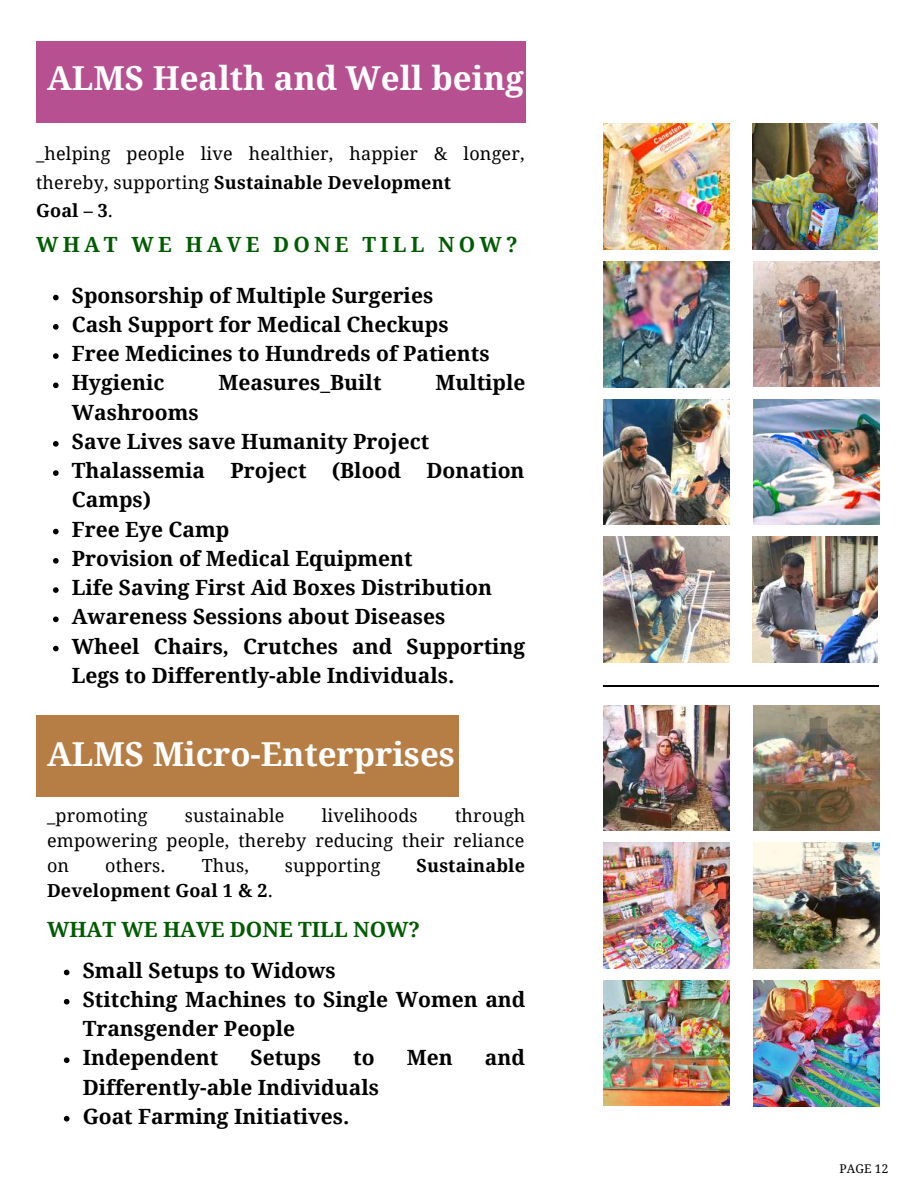
<style>
.page{position:relative;width:918px;height:1188px;background:#fff}
.page>*{position:absolute;margin:0;border:0;box-sizing:border-box;transform-origin:0 0}
.t1{font:700 33px "Droid Serif";color:#fff}
.t2{font:700 21px/29.2px "Droid Serif";color:#000}
.t3{font:700 21px "Droid Serif";letter-spacing:.2em;color:#015b01}
.t4{font:700 21px "Droid Serif";color:#015b01}
.t5{font:18px/28.2px "Droid Serif";letter-spacing:.01em;color:#000}
.t6{font:700 18px "Droid Serif";letter-spacing:.01em;color:#000}
.t7{font:700 12.45px "Lato";letter-spacing:.05em;color:#fff}
.t8{font:12px "Droid Serif";letter-spacing:.01em;color:#000}
.s1{font-weight:700}
.s2{font-weight:400}
</style>
<div class="page">
<svg style="left:53px;top:295px;width:6px;height:5px"></svg>
<svg style="left:53px;top:324px;width:6px;height:6px"></svg>
<svg style="left:53px;top:353px;width:6px;height:6px"></svg>
<svg style="left:53px;top:383px;width:6px;height:5px"></svg>
<svg style="left:53px;top:441px;width:6px;height:6px"></svg>
<svg style="left:53px;top:470px;width:6px;height:6px"></svg>
<svg style="left:53px;top:529px;width:6px;height:5px"></svg>
<svg style="left:53px;top:558px;width:6px;height:6px"></svg>
<svg style="left:53px;top:587px;width:6px;height:6px"></svg>
<svg style="left:53px;top:617px;width:6px;height:5px"></svg>
<svg style="left:53px;top:646px;width:6px;height:5px"></svg>
<div style="left:36px;top:42px;width:489px;height:81px;background:#b65091"></div>
<img style="left:604px;top:537px;width:125px;height:125px">
<img style="left:604px;top:124px;width:125px;height:125px">
<img style="left:754px;top:261px;width:125px;height:126px">
<img style="left:604px;top:262px;width:125px;height:125px">
<img style="left:752px;top:537px;width:126px;height:125px">
<img style="left:754px;top:399px;width:125px;height:126px">
<img style="left:604px;top:399px;width:125px;height:126px">
<img style="left:752px;top:124px;width:126px;height:125px">
<div style="left:36px;top:716px;width:423px;height:81px;background:#b67e45"></div>
<svg style="left:64px;top:970px;width:6px;height:5px"></svg>
<svg style="left:64px;top:999px;width:6px;height:6px"></svg>
<svg style="left:64px;top:1057px;width:6px;height:6px"></svg>
<svg style="left:64px;top:1116px;width:6px;height:6px"></svg>
<hr style="left:604px;top:686px;width:275px;height:1px;background:#000">
<img style="left:604px;top:980px;width:125px;height:126px">
<img style="left:754px;top:981px;width:125px;height:125px">
<img style="left:604px;top:705px;width:125px;height:126px">
<img style="left:754px;top:705px;width:125px;height:126px">
<img style="left:754px;top:843px;width:125px;height:125px">
<img style="left:604px;top:843px;width:125px;height:125px">
<p class="t7" style="left:77px;top:57px;width:55px">PAGE 22</p>
<h1 class="t1" style="left:47px;top:60px;width:478px">ALMS Health and Well being</h1>
<p class="t5" style="left:36px;top:140px;width:490px">_helping people live healthier, happier &amp; longer, thereby, supporting <span class="s1">Sustainable Development<br>Goal – 3</span>.</p>
<p class="t3" style="left:36px;top:233px;width:483px">WHAT WE HAVE DONE TILL NOW?</p>
<p class="t2" style="left:72px;top:281px;width:419px">Sponsorship of Multiple Surgeries<br>Cash Support for Medical Checkups<br>Free Medicines to Hundreds of Patients<br>Hygienic</p>
<p class="t2" style="left:219px;top:368px;width:164px">Measures_Built</p>
<p class="t2" style="left:435px;top:368px;width:92px">Multiple</p>
<p class="t2" style="left:72px;top:398px;width:455px">Washrooms<br>Save Lives save Humanity Project<br>Thalassemia Project (Blood Donation<br>Camps)<br>Free Eye Camp<br>Provision of Medical Equipment<br>Life Saving First Aid Boxes Distribution<br>Awareness Sessions about Diseases<br>Wheel Chairs, Crutches and Supporting<br>Legs to Differently-able Individuals.</p>
<h1 class="t1" style="left:47px;top:735px;width:409px">ALMS Micro-Enterprises</h1>
<p class="t5" style="left:47px;top:802px;width:102px">_promoting</p>
<p class="t5" style="left:185px;top:802px;width:101px">sustainable</p>
<p class="t5" style="left:322px;top:802px;width:97px">livelihoods</p>
<p class="t5" style="left:47px;top:804px;width:480px;line-height:24.8px;text-align:justify;text-indent:408px">through empowering people, thereby reducing their reliance on</p>
<p class="t5" style="left:105px;top:851px;width:62px">others.</p>
<p class="t5" style="left:202px;top:851px;width:49px">Thus,</p>
<p class="t5" style="left:285px;top:851px;width:97px">supporting</p>
<p class="t6" style="left:416px;top:855px;width:110px">Sustainable</p>
<p class="t6" style="left:47px;top:880px;width:227px">Development Goal 1 &amp; 2<span class="s2">.</span></p>
<p class="t4" style="left:47px;top:918px;width:375px">WHAT WE HAVE DONE TILL NOW?</p>
<p class="t2" style="left:83px;top:956px;width:444px">Small Setups to Widows<br>Stitching Machines to Single Women and<br>Transgender People<br>Independent</p>
<p class="t2" style="left:250px;top:1043px;width:72px">Setups</p>
<p class="t2" style="left:353px;top:1043px;width:23px">to</p>
<p class="t2" style="left:407px;top:1043px;width:47px">Men</p>
<p class="t2" style="left:485px;top:1043px;width:42px">and</p>
<p class="t2" style="left:83px;top:1073px;width:298px">Differently-able Individuals<br>Goat Farming Initiatives.</p>
<p class="t8" style="left:839px;top:1161px;width:51px">PAGE 12</p>
</div>
